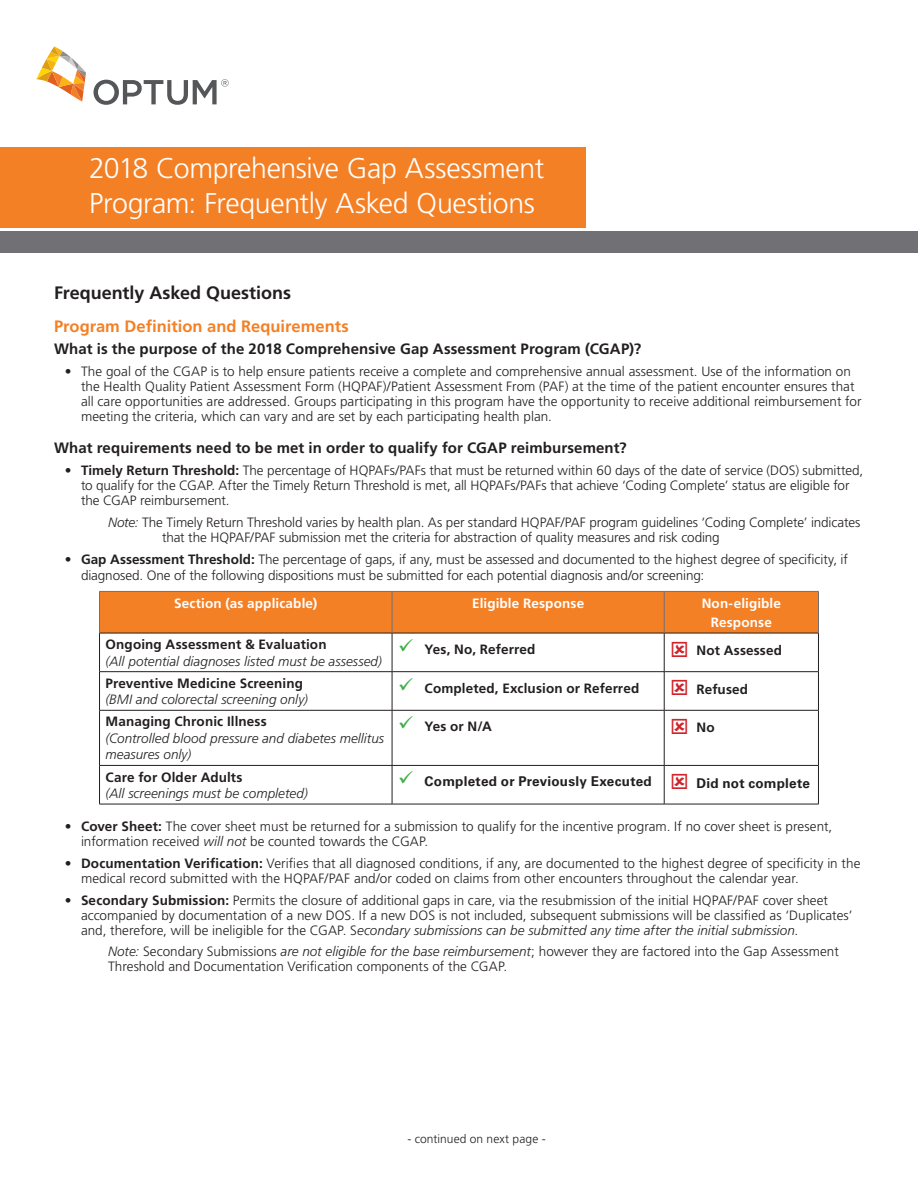
<style>
.page{position:relative;width:918px;height:1188px;background:#fff}
.page>*{position:absolute;margin:0;border:0;box-sizing:border-box;transform-origin:0 0}
.Title{font:300 28.5px/34.5px "Frutiger LT Std";letter-spacing:-.01em;color:#fff}
.Body_copy{font:700 18px "Frutiger LT Std";color:#231f20}
.Body_copy-2{font:700 16.5px "Frutiger LT Std";color:#f48026}
.Body_copy-3{font:700 15px "Frutiger LT Std";letter-spacing:.005em;color:#231f20}
.Body_copy-4{font:300 13.5px/15px "Frutiger LT Std";color:#231f20}
.INGX-Subhead-Black{font:700 13.5px "Frutiger LT Std";letter-spacing:.01em;color:#231f20}
.INGX-Subhead-Black-2{font:italic 300 13.5px/16.5px "Frutiger LT Std";letter-spacing:.005em;color:#231f20}
.First_level_headin{font:700 13.5px/19.5px "Frutiger LT Std";letter-spacing:.01em;color:#fff;text-align:center}
.INGX-Subhead-Black-3{font:700 13.5px "Univers LT Std";letter-spacing:.02em;color:#231f20}
.Sign-off_footer{font:300 12px "Frutiger LT Std";letter-spacing:.01em;color:#231f20}
.s1{font-weight:700}
.s2{font-style:italic}
.s3{color:#40ae49}
</style>
<div class="page">
<div style="left:0;top:147px;width:585px;height:81px;background:#f48026"></div>
<div style="left:0;top:231px;width:918px;height:22px;background:#717074"></div>
<svg style="left:36px;top:46px;width:50px;height:56px"></svg>
<svg style="left:94px;top:79px;width:135px;height:26px"></svg>
<div style="left:100px;top:592px;width:718px;height:41px;background:#f48026"></div>
<hr style="left:99px;top:633px;width:293px;height:1px;background:#231f20">
<hr style="left:99px;top:633px;width:1px;height:38px;background:#231f20">
<hr style="left:392px;top:633px;width:272px;height:1px;background:#231f20">
<hr style="left:392px;top:633px;width:1px;height:38px;background:#231f20">
<hr style="left:664px;top:633px;width:155px;height:1px;background:#231f20">
<hr style="left:664px;top:633px;width:1px;height:38px;background:#231f20">
<hr style="left:818px;top:633px;width:1px;height:38px;background:#231f20">
<hr style="left:99px;top:671px;width:293px;height:1px;background:#231f20">
<hr style="left:99px;top:672px;width:1px;height:38px;background:#231f20">
<hr style="left:392px;top:671px;width:272px;height:1px;background:#231f20">
<hr style="left:392px;top:672px;width:1px;height:38px;background:#231f20">
<hr style="left:664px;top:671px;width:155px;height:1px;background:#231f20">
<hr style="left:664px;top:672px;width:1px;height:38px;background:#231f20">
<hr style="left:818px;top:672px;width:1px;height:38px;background:#231f20">
<hr style="left:99px;top:710px;width:293px;height:1px;background:#231f20">
<hr style="left:99px;top:710px;width:1px;height:55px;background:#231f20">
<hr style="left:392px;top:710px;width:272px;height:1px;background:#231f20">
<hr style="left:392px;top:710px;width:1px;height:55px;background:#231f20">
<hr style="left:664px;top:710px;width:155px;height:1px;background:#231f20">
<hr style="left:664px;top:710px;width:1px;height:55px;background:#231f20">
<hr style="left:818px;top:710px;width:1px;height:55px;background:#231f20">
<hr style="left:99px;top:765px;width:293px;height:1px;background:#231f20">
<hr style="left:99px;top:766px;width:1px;height:38px;background:#231f20">
<hr style="left:392px;top:765px;width:272px;height:1px;background:#231f20">
<hr style="left:392px;top:766px;width:1px;height:38px;background:#231f20">
<hr style="left:664px;top:765px;width:155px;height:1px;background:#231f20">
<hr style="left:664px;top:766px;width:1px;height:38px;background:#231f20">
<hr style="left:818px;top:766px;width:1px;height:38px;background:#231f20">
<hr style="left:99px;top:804px;width:293px;height:1px;background:#231f20">
<hr style="left:392px;top:804px;width:272px;height:1px;background:#231f20">
<hr style="left:664px;top:804px;width:155px;height:1px;background:#231f20">
<hr style="left:99px;top:591px;width:293px;height:1px;background:#717074">
<hr style="left:99px;top:592px;width:1px;height:41px;background:#717074">
<hr style="left:392px;top:591px;width:272px;height:1px;background:#717074">
<hr style="left:392px;top:592px;width:1px;height:41px;background:#717074">
<hr style="left:664px;top:591px;width:155px;height:1px;background:#717074">
<hr style="left:664px;top:592px;width:1px;height:41px;background:#717074">
<hr style="left:818px;top:592px;width:1px;height:41px;background:#717074">
<p class="Title" style="left:89px;top:151px;width:457px">2018 Comprehensive Gap Assessment<br>Program: Frequently Asked Questions</p>
<p class="Body_copy" style="left:54px;top:282px;width:239px">Frequently Asked Questions</p>
<p class="Body_copy-2" style="left:54px;top:316px;width:296px">Program Definition and Requirements</p>
<p class="Body_copy-3" style="left:54px;top:340px;width:589px">What is the purpose of the 2018 Comprehensive Gap Assessment Program (CGAP)?</p>
<p class="Body_copy-4" style="left:81px;top:364px;width:782px;text-indent:-16px">• The goal of the CGAP is to help ensure patients receive a complete and comprehensive annual assessment. Use of the information on the Health Quality Patient Assessment Form (HQPAF)/Patient Assessment From (PAF) at the time of the patient encounter ensures that all care opportunities are addressed. Groups participating in this program have the opportunity to receive additional reimbursement for meeting the criteria, which can vary and are set by each participating health plan.</p>
<p class="Body_copy-3" style="left:54px;top:439px;width:574px">What requirements need to be met in order to qualify for CGAP reimbursement?</p>
<p class="Body_copy-4" style="left:81px;top:463px;width:784px;text-indent:-16px"><span class="s1">• Timely Return Threshold:</span> The percentage of HQPAFs/PAFs that must be returned within 60 days of the date of service (DOS) submitted, to qualify for the CGAP. After the Timely Return Threshold is met, all HQPAFs/PAFs that achieve ‘Coding Complete’ status are eligible for the CGAP reimbursement.</p>
<p class="Body_copy-4" style="left:162px;top:515px;width:700px;text-indent:-54px"><span class="s2">Note:</span> The Timely Return Threshold varies by health plan. As per standard HQPAF/PAF program guidelines ‘Coding Complete’ indicates that the HQPAF/PAF submission met the criteria for abstraction of quality measures and risk coding</p>
<p class="Body_copy-4" style="left:81px;top:551px;width:769px;line-height:16.2px;text-indent:-16px"><span class="s1">• Gap Assessment Threshold:</span> The percentage of gaps, if any, must be assessed and documented to the highest degree of specificity, if diagnosed. One of the following dispositions must be submitted for each potential diagnosis and/or screening:</p>
<p class="First_level_headin" style="left:174px;top:593px;width:145px">Section (as applicable)</p>
<p class="First_level_headin" style="left:472px;top:593px;width:114px">Eligible Response</p>
<p class="First_level_headin" style="left:702px;top:593px;width:81px">Non-eligible<br>Response</p>
<p class="INGX-Subhead-Black" style="left:106px;top:637px;width:223px">Ongoing Assessment &amp; Evaluation</p>
<p class="INGX-Subhead-Black-2" style="left:106px;top:653px;width:278px">(All potential diagnoses listed must be assessed)</p>
<p class="INGX-Subhead-Black" style="left:398px;top:641px;width:139px"><span class="s3">✓</span> Yes, No, Referred</p>
<p class="INGX-Subhead-Black" style="left:696px;top:643px;width:87px">Not Assessed</p>
<p class="INGX-Subhead-Black" style="left:106px;top:675px;width:199px">Preventive Medicine Screening</p>
<p class="INGX-Subhead-Black-2" style="left:106px;top:692px;width:204px">(BMI and colorectal screening only)</p>
<p class="INGX-Subhead-Black" style="left:398px;top:680px;width:243px"><span class="s3">✓</span> Completed, Exclusion or Referred</p>
<p class="INGX-Subhead-Black" style="left:696px;top:681px;width:53px">Refused</p>
<p class="INGX-Subhead-Black" style="left:106px;top:714px;width:163px">Managing Chronic Illness</p>
<p class="INGX-Subhead-Black-2" style="left:106px;top:730px;width:280px">(Controlled blood pressure and diabetes mellitus measures only)</p>
<p class="INGX-Subhead-Black" style="left:398px;top:719px;width:95px"><span class="s3">✓</span> Yes or N/A</p>
<p class="INGX-Subhead-Black" style="left:696px;top:720px;width:20px">No</p>
<p class="INGX-Subhead-Black" style="left:106px;top:769px;width:138px">Care for Older Adults</p>
<p class="INGX-Subhead-Black-2" style="left:106px;top:785px;width:204px">(All screenings must be completed)</p>
<p class="INGX-Subhead-Black-3" style="left:398px;top:774px;width:255px"><span class="s3">✓</span> Completed or Previously Executed</p>
<p class="INGX-Subhead-Black-3" style="left:696px;top:775px;width:115px">Did not complete</p>
<p class="Body_copy-4" style="left:81px;top:819px;width:753px;text-indent:-16px"><span class="s1">• Cover Sheet:</span> The cover sheet must be returned for a submission to qualify for the incentive program. If no cover sheet is present, information received <span class="s2">will not</span> be counted towards the CGAP.</p>
<p class="Body_copy-4" style="left:81px;top:856px;width:781px;text-indent:-16px"><span class="s1">• Documentation Verification:</span> Verifies that all diagnosed conditions, if any, are documented to the highest degree of specificity in the medical record submitted with the HQPAF/PAF and/or coded on claims from other encounters throughout the calendar year.</p>
<p class="Body_copy-4" style="left:81px;top:893px;width:773px;text-indent:-16px"><span class="s1">• Secondary Submission:</span> Permits the closure of additional gaps in care, via the resubmission of the initial HQPAF/PAF cover sheet accompanied by documentation of a new DOS. If a new DOS is not included, subsequent submissions will be classified as ‘Duplicates’ and, therefore, will be ineligible for the CGAP. S<span class="s2">econdary submissions can be submitted any time after the initial submission</span>.</p>
<p class="Body_copy-4" style="left:108px;top:944px;width:732px"><span class="s2">Note:</span> Secondary Submissions <span class="s2">are not eligible for the base reimbursement</span>; however they are factored into the Gap Assessment<br>Threshold and Documentation Verification components of the CGAP.</p>
<p class="Sign-off_footer" style="left:407px;top:1132px;width:140px">- continued on next page -</p>
</div>
